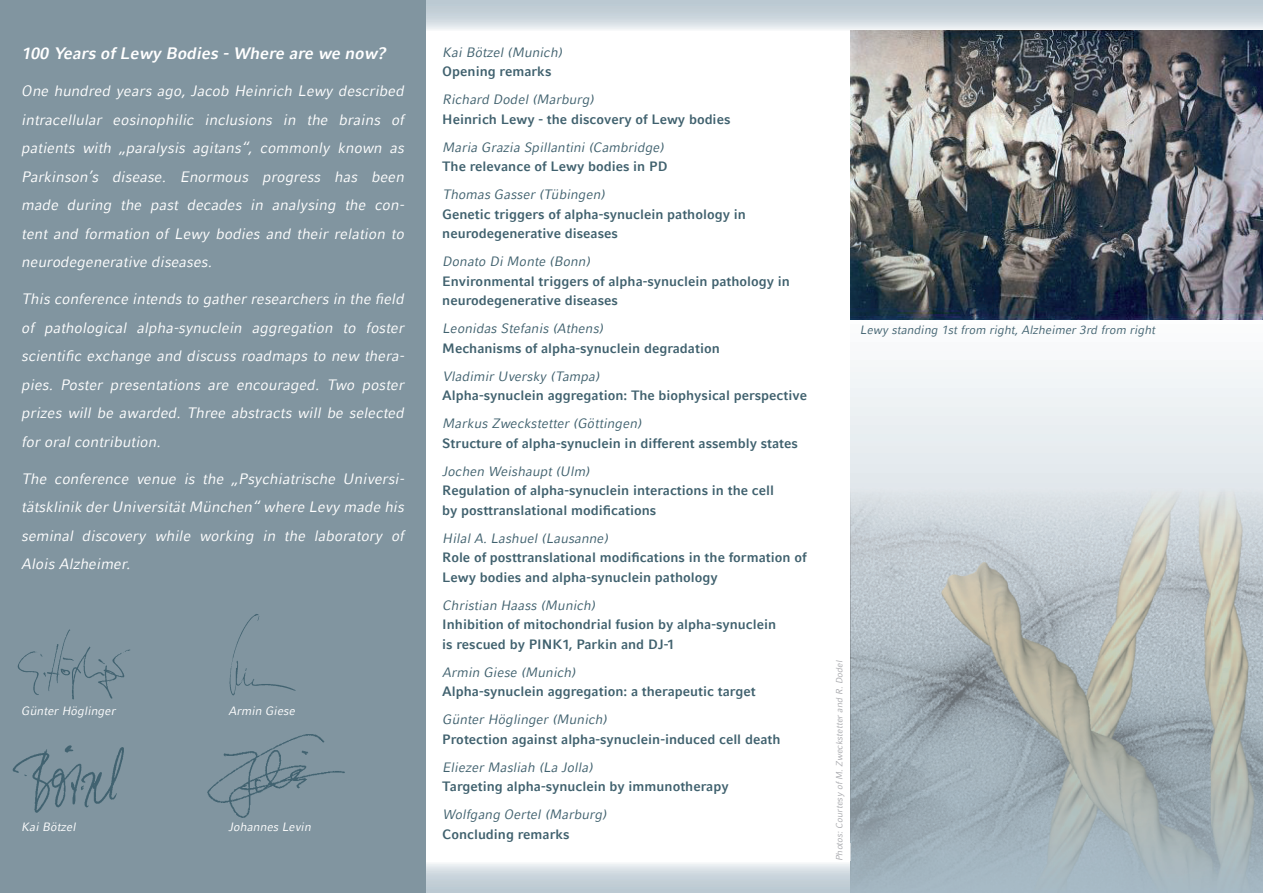
<style>
.page{position:relative;width:1263px;height:893px;background:#fff}
.page>*{position:absolute;margin:0;border:0;box-sizing:border-box;transform-origin:0 0}
.t1{font:italic 700 16.5px "LMU Compatil Fact";color:#fff}
.t2{font:italic 15px/28.5px "LMU Compatil Fact";color:#fff;text-align:justify}
.t3{font:700 13.5px/19.5px "LMU Compatil Fact";color:#40616e}
.t4{font:italic 13.5px "LMU Compatil Fact";color:#40616e}
.t5{font:italic 12px "LMU Compatil Fact";color:#fff}
.t6{font:italic 12px "LMU Compatil Fact";color:#416270}
.t7{font:italic 9px "LMU Compatil Fact";color:#a8a9ad}
</style>
<div class="page">
<div style="left:425px;top:861px;width:425px;height:32px;background:linear-gradient(to bottom,#ecf0f3,#b3c3cd)"></div>
<svg style="left:425px;top:0;width:838px;height:31px;background:#cbd5db"></svg>
<div style="left:0;top:0;width:425px;height:893px;background:#8195a0"></div>
<div style="left:850px;top:311px;width:413px;height:177px;background:linear-gradient(to right,#eef2f4,#eef2f4)"></div>
<img style="left:850px;top:488px;width:413px;height:405px">
<img style="left:850px;top:861px;width:1px;height:32px">
<img style="left:17px;top:629px;width:113px;height:71px">
<img style="left:12px;top:745px;width:112px;height:68px">
<img style="left:229px;top:614px;width:67px;height:82px">
<img style="left:207px;top:734px;width:138px;height:84px">
<img style="left:850px;top:31px;width:413px;height:289px">
<p class="t1" style="left:21px;top:44px;width:366px">100 Years of Lewy Bodies - Where are we now?</p>
<p class="t2" style="left:21px;top:77px;width:384px">One hundred years ago, Jacob Heinrich Lewy described intracellular eosinophilic inclusions in the brains of patients with „paralysis agitans“, commonly known as Parkinson’s disease. Enormous progress has been made during the past decades in analysing the con&shy;tent and formation of Lewy bodies and their relation to neurodegenerative diseases.</p>
<p class="t2" style="left:21px;top:285px;width:384px">This conference intends to gather researchers in the field of pathological alpha-synuclein aggregation to foster scientific exchange and discuss roadmaps to new thera&shy;pies. Poster presentations are encouraged. Two poster prizes will be awarded. Three abstracts will be selected for oral contribution.</p>
<p class="t2" style="left:21px;top:464px;width:384px">The conference venue is the „Psychiatrische Universi&shy;tätsklinik der Universität München“ where Levy made his seminal discovery while working in the laboratory of Alois Alzheimer.</p>
<p class="t5" style="left:21px;top:704px;width:96px">Günter Höglinger</p>
<p class="t5" style="left:21px;top:820px;width:56px">Kai Bötzel</p>
<p class="t5" style="left:229px;top:704px;width:68px">Armin Giese</p>
<p class="t5" style="left:229px;top:820px;width:84px">Johannes Levin</p>
<p class="t4" style="left:442px;top:44px;width:121px">Kai Bötzel (Munich)</p>
<p class="t3" style="left:442px;top:62px;width:111px">Opening remarks</p>
<p class="t4" style="left:442px;top:92px;width:153px">Richard Dodel (Marburg)</p>
<p class="t3" style="left:442px;top:109px;width:290px">Heinrich Lewy - the discovery of Lewy bodies</p>
<p class="t4" style="left:442px;top:139px;width:223px">Maria Grazia Spillantini (Cambridge)</p>
<p class="t3" style="left:442px;top:157px;width:227px">The relevance of Lewy bodies in PD</p>
<p class="t4" style="left:442px;top:187px;width:164px">Thomas Gasser (Tübingen)</p>
<p class="t3" style="left:442px;top:204px;width:305px">Genetic triggers of alpha-synuclein pathology in neurodegenerative diseases</p>
<p class="t4" style="left:442px;top:254px;width:149px">Donato Di Monte (Bonn)</p>
<p class="t3" style="left:442px;top:271px;width:349px">Environmental triggers of alpha-synuclein pathology in neurodegenerative diseases</p>
<p class="t4" style="left:442px;top:321px;width:163px">Leonidas Stefanis (Athens)</p>
<p class="t3" style="left:442px;top:338px;width:279px">Mechanisms of alpha-synuclein degradation</p>
<p class="t4" style="left:442px;top:368px;width:159px">Vladimir Uversky (Tampa)</p>
<p class="t3" style="left:442px;top:386px;width:366px">Alpha-synuclein aggregation: The biophysical perspective</p>
<p class="t4" style="left:442px;top:416px;width:201px">Markus Zweckstetter (Göttingen)</p>
<p class="t3" style="left:442px;top:433px;width:357px">Structure of alpha-synuclein in different assembly states</p>
<p class="t4" style="left:442px;top:463px;width:149px">Jochen Weishaupt (Ulm)</p>
<p class="t3" style="left:442px;top:481px;width:333px">Regulation of alpha-synuclein interactions in the cell by posttranslational modifications</p>
<p class="t4" style="left:442px;top:530px;width:167px">Hilal A. Lashuel (Lausanne)</p>
<p class="t3" style="left:442px;top:548px;width:366px">Role of posttranslational modifications in the formation of<br>Lewy bodies and alpha-synuclein pathology</p>
<p class="t4" style="left:442px;top:597px;width:155px">Christian Haass (Munich)</p>
<p class="t3" style="left:442px;top:615px;width:335px">Inhibition of mitochondrial fusion by alpha-synuclein is rescued by PINK1, Parkin and DJ-1</p>
<p class="t4" style="left:442px;top:664px;width:135px">Armin Giese (Munich)</p>
<p class="t3" style="left:442px;top:682px;width:315px">Alpha-synuclein aggregation: a therapeutic target</p>
<p class="t4" style="left:442px;top:712px;width:166px">Günter Höglinger (Munich)</p>
<p class="t3" style="left:442px;top:729px;width:340px">Protection against alpha-synuclein-induced cell death</p>
<p class="t4" style="left:442px;top:759px;width:152px">Eliezer Masliah (La Jolla)</p>
<p class="t3" style="left:442px;top:777px;width:288px">Targeting alpha-synuclein by immunotherapy</p>
<p class="t4" style="left:442px;top:807px;width:166px">Wolfgang Oertel (Marburg)</p>
<p class="t3" style="left:442px;top:824px;width:129px">Concluding remarks</p>
<p class="t6" style="left:860px;top:323px;width:297px">Lewy standing 1st from right, Alzheimer 3rd from right</p>
<p class="t7" style="left:834px;top:861px;width:202px;rotate:-90deg">Photos: Courtesy of M. Zweckstetter and R. Dodel</p>
</div>
